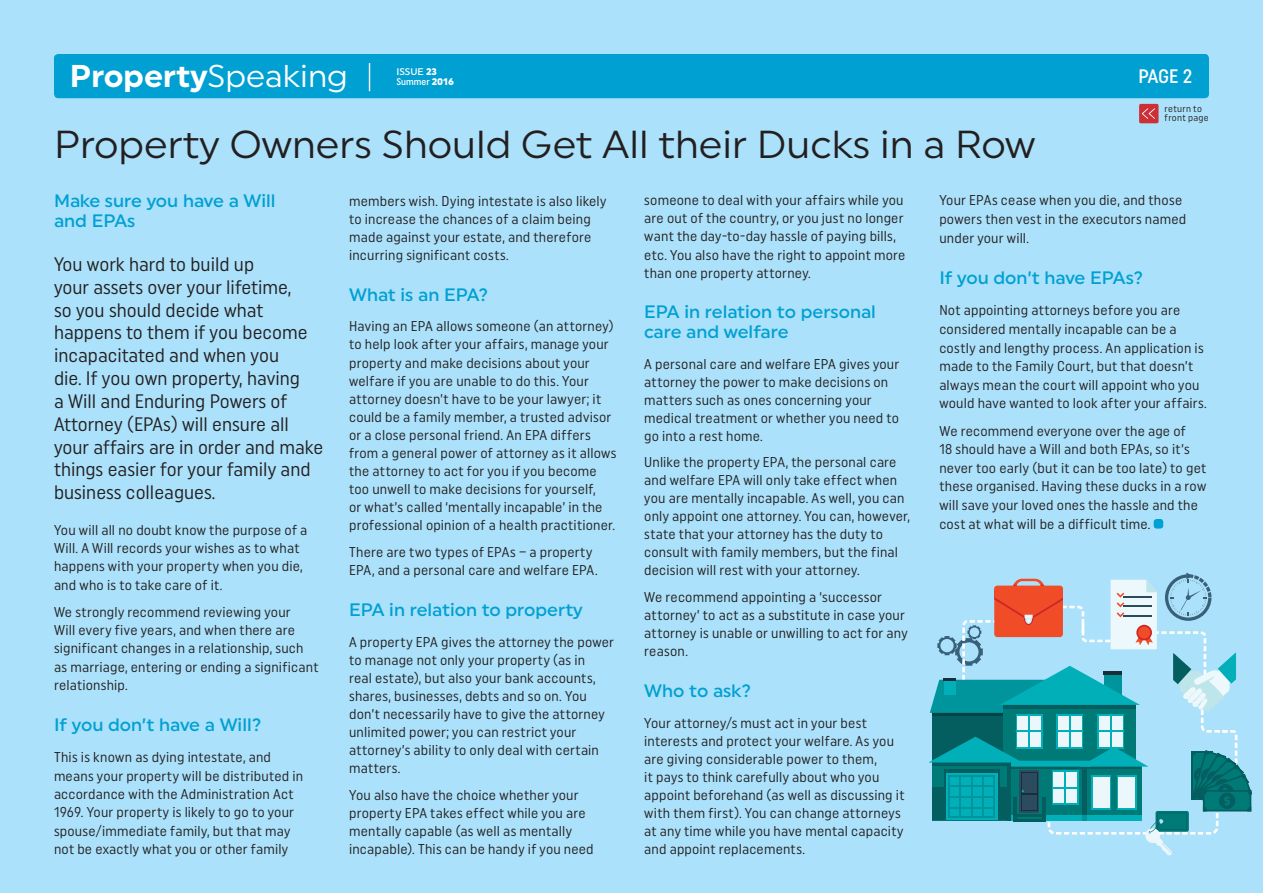
<style>
.page{position:relative;width:1263px;height:893px;background:#abe1fa}
.page>*{position:absolute;margin:0;border:0;box-sizing:border-box;transform-origin:0 0}
.t1{font:39px "Uniform";color:#231f20}
.t2{font:700 31.5px "Uniform";color:#fff}
.t3{font:19.5px/22.8px "Uniform Condensed";color:#231f20}
.t4{font:500 19.5px "Uniform Condensed";color:#fff}
.t5{font:500 18px/19.8px "Uniform";color:#00a0d2}
.t6{font:14.25px/18px "Uniform Condensed";letter-spacing:.015em;color:#231f20}
.t7{font:9.6px/9px "Uniform Condensed";letter-spacing:.03em;color:#231f20}
.t8{font:500 9.6px "Uniform Condensed";color:#fff}
.t9{font:500 9.6px "Uniform";color:#fff}
.s1{font-weight:400}
.s2{font-weight:900}
.s3{font-family:"Uniform";font-weight:900}
</style>
<div class="page">
<svg style="left:928px;top:572px;width:324px;height:284px"></svg>
<div style="left:54px;top:54px;width:1155px;height:44px;background:#00a0d2;border-radius:4px"></div>
<svg style="left:369px;top:63px;width:1px;height:28px"></svg>
<div style="left:1139px;top:104px;width:19px;height:19px;background:#cd2f36;border-radius:2px"></div>
<svg style="left:1142px;top:108px;width:13px;height:11px"></svg>
<div style="left:1154px;top:519px;width:9px;height:10px;background:#00a0d2;border-radius:3px"></div>
<h2 class="t2" style="left:70px;top:57px;width:280px">Property<span class="s1">Speaking</span></h2>
<h3 class="t4" style="left:1138px;top:64px;width:55px">PAGE 2</h3>
<p class="t9" style="left:396px;top:65px;width:42px">ISSUE <span class="s2">23</span></p>
<p class="t8" style="left:396px;top:76px;width:59px">Summer <span class="s3">2016</span></p>
<p class="t7" style="left:1164px;top:104px;width:46px">return to front page</p>
<h1 class="t1" style="left:54px;top:121px;width:983px">Property Owners Should Get All their Ducks in a Row</h1>
<p class="t5" style="left:54px;top:190px;width:223px">Make sure you have a Will and EPAs</p>
<p class="t3" style="left:54px;top:252px;width:271px">You work hard to build up<br>your assets over your lifetime,<br>so you should decide what happens to them if you become incapacitated and when you<br>die. If you own property, having<br>a Will and Enduring Powers of<br>Attorney (EPAs) will ensure all your affairs are in order and make things easier for your family and business colleagues.</p>
<p class="t6" style="left:54px;top:520px;width:255px">You will all no doubt know the purpose of a Will. A Will records your wishes as to what happens with your property when you die, and who is to take care of it.</p>
<p class="t6" style="left:54px;top:602px;width:266px">We strongly recommend reviewing your<br>Will every five years, and when there are significant changes in a relationship, such as marriage, entering or ending a significant relationship.</p>
<p class="t5" style="left:54px;top:714px;width:209px">If you don’t have a Will?</p>
<p class="t6" style="left:54px;top:748px;width:251px">This is known as dying intestate, and means your property will be distributed in accordance with the Administration Act 1969. Your property is likely to go to your spouse/immediate family, but that may not be exactly what you or other family</p>
<p class="t6" style="left:644px;top:191px;width:263px">someone to deal with your affairs while you are out of the country, or you just no longer want the day-to-day hassle of paying bills, etc. You also have the right to appoint more than one property attorney.</p>
<p class="t5" style="left:644px;top:302px;width:233px">EPA in relation to personal care and welfare</p>
<p class="t6" style="left:644px;top:354px;width:256px">A personal care and welfare EPA gives your attorney the power to make decisions on matters such as ones concerning your medical treatment or whether you need to go into a rest home.</p>
<p class="t6" style="left:644px;top:453px;width:267px">Unlike the property EPA, the personal care and welfare EPA will only take effect when you are mentally incapable. As well, you can only appoint one attorney. You can, however, state that your attorney has the duty to consult with family members, but the final decision will rest with your attorney.</p>
<p class="t6" style="left:644px;top:588px;width:265px">We recommend appointing a ‘successor attorney’ to act as a substitute in case your attorney is unable or unwilling to act for any reason.</p>
<p class="t5" style="left:644px;top:680px;width:108px">Who to ask?</p>
<p class="t6" style="left:644px;top:713px;width:262px">Your attorney/s must act in your best interests and protect your welfare. As you are giving considerable power to them,<br>it pays to think carefully about who you appoint beforehand (as well as discussing it with them first). You can change attorneys at any time while you have mental capacity and appoint replacements.</p>
<p class="t6" style="left:939px;top:191px;width:248px;line-height:18.6px">Your EPAs cease when you die, and those powers then vest in the executors named under your will.</p>
<p class="t5" style="left:939px;top:268px;width:205px">If you don’t have EPAs?</p>
<p class="t6" style="left:939px;top:301px;width:269px;line-height:18.6px">Not appointing attorneys before you are considered mentally incapable can be a costly and lengthy process. An application is made to the Family Court, but that doesn’t always mean the court will appoint who you would have wanted to look after your affairs.</p>
<p class="t6" style="left:939px;top:421px;width:268px;line-height:18.6px">We recommend everyone over the age of<br>18 should have a Will and both EPAs, so it’s never too early (but it can be too late) to get these organised. Having these ducks in a row will save your loved ones the hassle and the cost at what will be a difficult time.</p>
<p class="t6" style="left:349px;top:191px;width:259px">members wish. Dying intestate is also likely to increase the chances of a claim being made against your estate, and therefore incurring significant costs.</p>
<p class="t5" style="left:349px;top:284px;width:140px">What is an EPA?</p>
<p class="t6" style="left:349px;top:317px;width:269px">Having an EPA allows someone (an attorney) to help look after your affairs, manage your property and make decisions about your welfare if you are unable to do this. Your attorney doesn’t have to be your lawyer; it could be a family member, a trusted advisor or a close personal friend. An EPA differs from a general power of attorney as it allows the attorney to act for you if you become too unwell to make decisions for yourself,<br>or what’s called ‘mentally incapable’ in the professional opinion of a health practitioner.</p>
<p class="t6" style="left:349px;top:542px;width:250px">There are two types of EPAs – a property<br>EPA, and a personal care and welfare EPA.</p>
<p class="t5" style="left:349px;top:599px;width:235px">EPA in relation to property</p>
<p class="t6" style="left:349px;top:632px;width:266px">A property EPA gives the attorney the power to manage not only your property (as in<br>real estate), but also your bank accounts, shares, businesses, debts and so on. You don’t necessarily have to give the attorney unlimited power; you can restrict your attorney’s ability to only deal with certain matters.</p>
<p class="t6" style="left:349px;top:785px;width:246px">You also have the choice whether your property EPA takes effect while you are mentally capable (as well as mentally incapable). This can be handy if you need</p>
</div>
